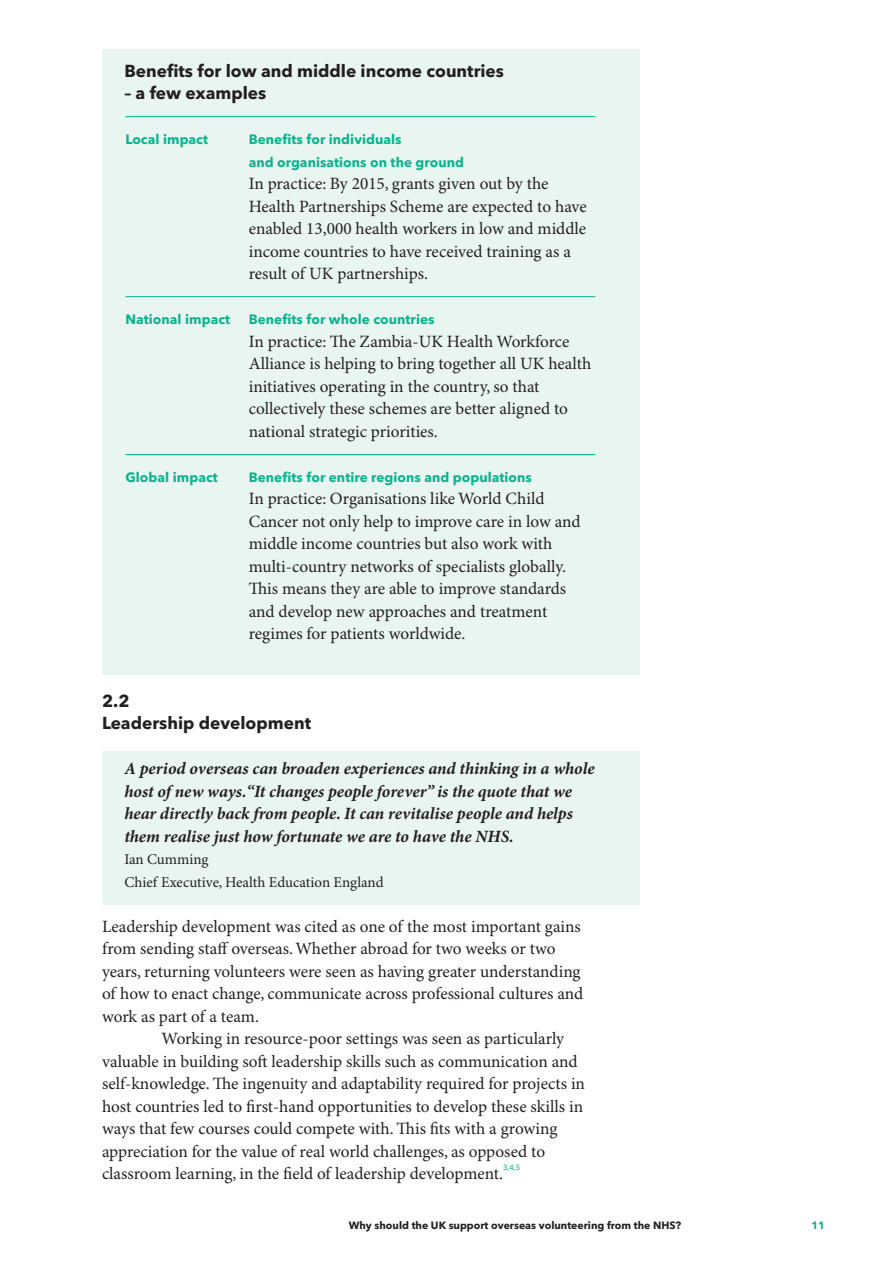
<style>
.page{position:relative;width:893px;height:1263px;background:#fff}
.page>*{position:absolute;margin:0;border:0;box-sizing:border-box;transform-origin:0 0}
.Table{font:17.25px/22.5px "Minion Pro";color:#231f20}
.Body_2{font:17.25px/22.5px "Minion Pro";color:#231f20}
.Body_1{font:17.25px/22.5px "Minion Pro";letter-spacing:-.005em;color:#231f20}
.quote{font:italic 700 17.25px/22.5px "Minion Pro";letter-spacing:-.005em;color:#231f20}
.BOX_heading{font:700 17.25px "Avenir Next LT Pro";color:#231f20}
.quote_name{font:15px/22.5px "Minion Pro";color:#231f20}
.BOX_list_1{font:700 13.5px/22.5px "Avenir Next LT Pro";letter-spacing:.005em;color:#08b48f}
.Running_head{font:700 10.5px "Avenir Next LT Pro";color:#231f20}
.t1{font:700 10.5px "Avenir Next LT Pro";color:#08b48f}
.Body_2-2{font:500 7.5px "Avenir Next LT Pro";color:#08b48f}
</style>
<div class="page">
<div style="left:102px;top:50px;width:538px;height:625px;background:#e9f5f0"></div>
<div style="left:102px;top:752px;width:538px;height:153px;background:#e9f5f0"></div>
<hr style="left:125px;top:116px;width:470px;height:1px;background:#08b48f">
<hr style="left:125px;top:296px;width:470px;height:1px;background:#08b48f">
<hr style="left:125px;top:454px;width:470px;height:1px;background:#08b48f">
<p class="BOX_heading" style="left:124px;top:60px;width:381px">Benefits for low and middle income countries</p>
<p class="BOX_heading" style="left:124px;top:82px;width:143px">– a few examples</p>
<p class="BOX_list_1" style="left:125px;top:128px;width:84px">Local impact</p>
<p class="BOX_list_1" style="left:249px;top:128px;width:217px">Benefits for individuals<br>and organisations on the ground</p>
<p class="Table" style="left:249px;top:173px;width:340px">In practice: By 2015, grants given out by the Health Partnerships Scheme are expected to have enabled 13,000 health workers in low and middle income countries to have received training as a result of UK partnerships.</p>
<p class="BOX_list_1" style="left:125px;top:308px;width:106px">National impact</p>
<p class="BOX_list_1" style="left:249px;top:308px;width:187px">Benefits for whole countries</p>
<p class="Table" style="left:249px;top:330px;width:344px">In practice: The Zambia-UK Health Workforce Alliance is helping to bring together all UK health initiatives operating in the country, so that collectively these schemes are better aligned to national strategic priorities.</p>
<p class="BOX_list_1" style="left:125px;top:465px;width:94px">Global impact</p>
<p class="BOX_list_1" style="left:249px;top:465px;width:285px">Benefits for entire regions and populations</p>
<p class="Table" style="left:249px;top:488px;width:333px">In practice: Organisations like World Child Cancer not only help to improve care in low and middle income countries but also work with multi-country networks of specialists globally.<br>This means they are able to improve standards and develop new approaches and treatment regimes for patients worldwide.</p>
<h2 class="BOX_heading" style="left:102px;top:690px;width:29px">2.2</h2>
<h2 class="BOX_heading" style="left:102px;top:712px;width:211px">Leadership development</h2>
<p class="quote" style="left:124px;top:758px;width:472px">A period overseas can broaden experiences and thinking in a whole host of new ways.“It changes people forever” is the quote that we hear directly back from people. It can revitalise people and helps them realise just how fortunate we are to have the NHS.</p>
<p class="quote_name" style="left:124px;top:849px;width:261px">Ian Cumming<br>Chief Executive, Health Education England</p>
<p class="Body_1" style="left:102px;top:915px;width:483px">Leadership development was cited as one of the most important gains from sending staff overseas. Whether abroad for two weeks or two years, returning volunteers were seen as having greater understanding of how to enact change, communicate across professional cultures and work as part of a team.</p>
<p class="Body_2" style="left:102px;top:1028px;width:484px;text-indent:60px">Working in resource-poor settings was seen as particularly valuable in building soft leadership skills such as communication and self-knowledge. The ingenuity and adaptability required for projects in host countries led to first-hand opportunities to develop these skills in ways that few courses could compete with. This fits with a growing appreciation for the value of real world challenges, as opposed to classroom learning, in the field of leadership development.</p>
<p class="Body_2-2" style="left:503px;top:1163px;width:19px">3,4,5</p>
<p class="Running_head" style="left:349px;top:1218px;width:334px">Why should the UK support overseas volunteering from the NHS?</p>
<p class="t1" style="left:811px;top:1218px;width:15px">11</p>
</div>
